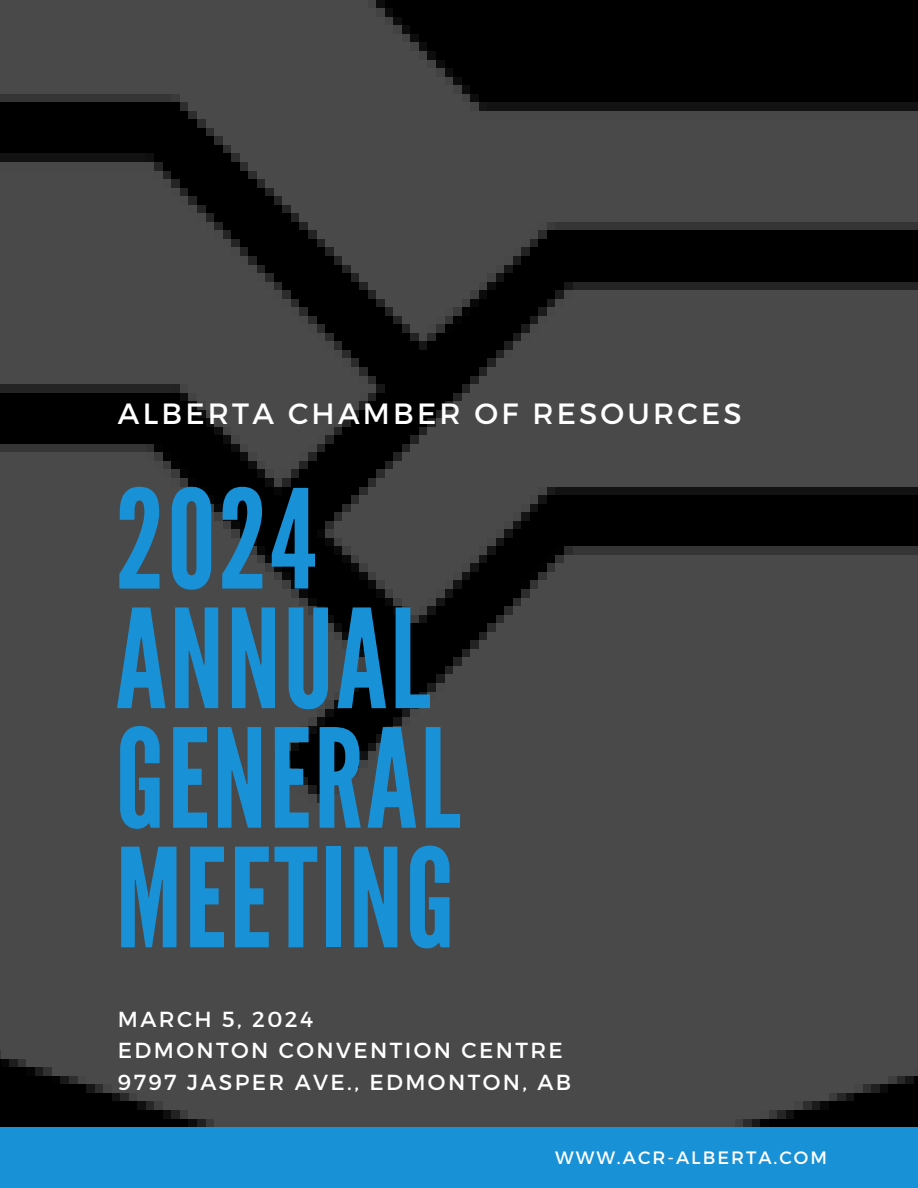
<style>
.page{position:relative;width:918px;height:1188px;background:#fff}
.page>*{position:absolute;margin:0;border:0;box-sizing:border-box;transform-origin:0 0}
.t1{font:136.95px/119.6px "League Gothic";letter-spacing:.02em;color:#1991d7}
.t2{font:29.25px "Montserrat";letter-spacing:.11em;color:#fff}
.t3{font:21.75px/31.8px "Montserrat";letter-spacing:.11em;color:#fff}
.t4{font:18px "Montserrat";letter-spacing:.11em;color:#fff}
</style>
<div class="page">
<img style="left:0;top:0;width:918px;height:1127px">
<div style="left:0;top:1127px;width:918px;height:61px;background:#1991d7"></div>
<p class="t2" style="left:118px;top:395px;width:625px">ALBERTA CHAMBER OF RESOURCES</p>
<h2 class="t1" style="left:116px;top:483px;width:346px">2024<br>ANNUAL<br>GENERAL<br>MEETING</h2>
<h1 class="t3" style="left:118px;top:1002px;width:455px">MARCH 5, 2024<br>EDMONTON CONVENTION CENTRE<br>9797 JASPER AVE., EDMONTON, AB</h1>
<h3 class="t4" style="left:555px;top:1145px;width:273px">WWW.ACR-ALBERTA.COM</h3>
</div>
